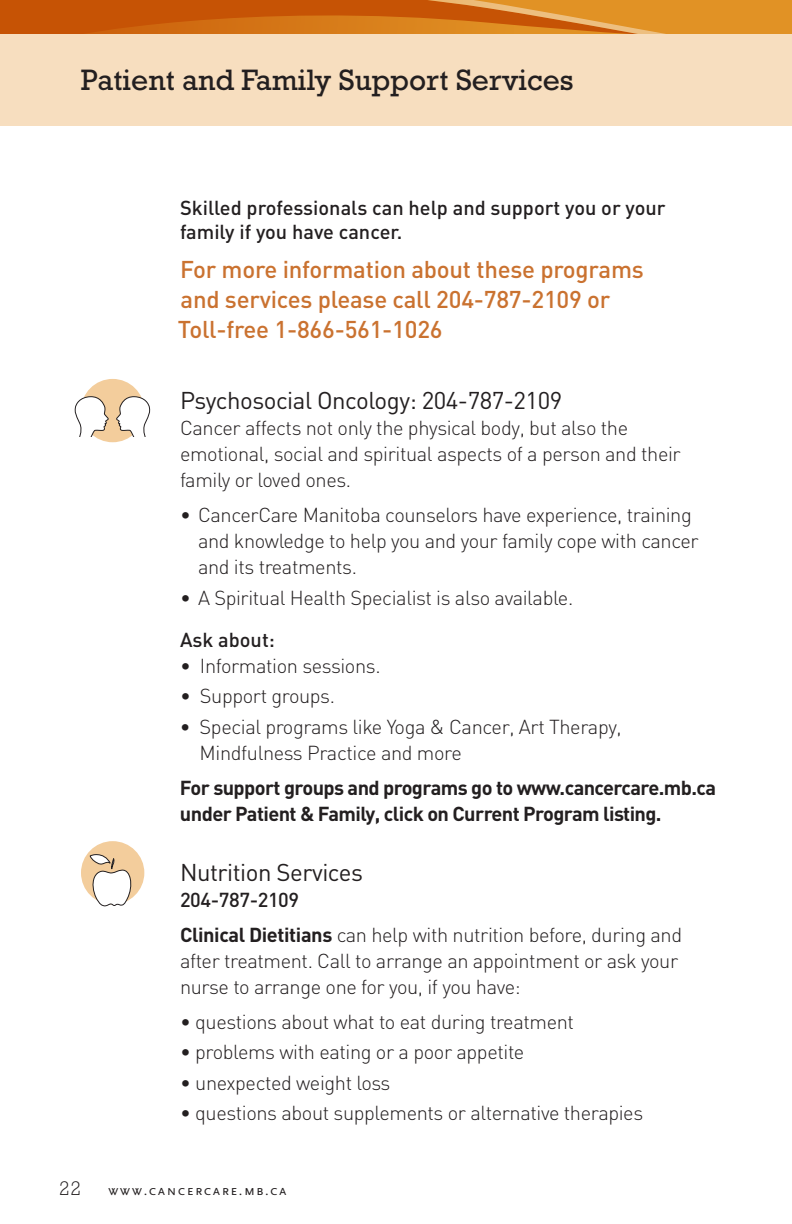
<style>
.page{position:relative;width:792px;height:1224px;background:#fff}
.page>*{position:absolute;margin:0;border:0;box-sizing:border-box;transform-origin:0 0}
.S_Page_Titles{font:30px "Rockwell Std";color:#231f20}
.Header_1{font:500 24px/30px "DIN";letter-spacing:-.01em;color:#ca7230}
.Subhead_2{font:24px "DIN";letter-spacing:-.02em;color:#231f20}
.body_copy{font:300 20px/26px "DIN";letter-spacing:-.02em;color:#231f20}
.body_copy-2{font:700 20px/26px "DIN";letter-spacing:-.03em;color:#231f20}
.Subhead_1{font:500 20px/24px "DIN";color:#231f20}
.Subhead_1-2{font:300 20px/26px "DIN";letter-spacing:-.02em;color:#231f20}
.Subhead_3{font:500 20px "DIN";letter-spacing:-.02em;color:#231f20}
.t1{font:300 20px "Rockwell Std";color:#231f20}
.t2{font:14.4px "Scala Sans Caps";letter-spacing:.1em;color:#231f20}
.s1{font-weight:500}
.s2{font-weight:700}
</style>
<div class="page">
<div style="left:0;top:33px;width:792px;height:93px;background:#f7debf"></div>
<svg style="left:0;top:0;width:792px;height:33px;background:#d37217"></svg>
<div style="left:81px;top:379px;width:63px;height:63px;background:#f3cd9c;border-radius:50%"></div>
<svg style="left:74px;top:396px;width:35px;height:46px"></svg>
<div style="left:74px;top:437px;width:18px;height:9px;background:#fff"></div>
<svg style="left:116px;top:396px;width:35px;height:46px"></svg>
<div style="left:130px;top:437px;width:18px;height:9px;background:#fff"></div>
<div style="left:81px;top:841px;width:63px;height:64px;background:#f3cd9c;border-radius:50%"></div>
<svg style="left:89px;top:854px;width:44px;height:53px"></svg>
<p class="S_Page_Titles" style="left:81px;top:62px;width:494px">Patient and Family Support Services</p>
<p class="Subhead_1" style="left:180px;top:195px;width:487px">Skilled professionals can help and support you or your family if you have cancer.</p>
<p class="Header_1" style="left:178px;top:253px;width:467px">For more information about these programs and services please call 204-787-2109 or<br>Toll-free 1-866-561-1026</p>
<p class="Subhead_2" style="left:180px;top:386px;width:384px">Psychosocial Oncology: 204-787-2109</p>
<p class="body_copy" style="left:180px;top:415px;width:502px">Cancer affects not only the physical body, but also the emotional, social and spiritual aspects of a person and their family or loved ones.</p>
<p class="body_copy" style="left:198px;top:502px;width:502px;text-indent:-18px">• CancerCare Manitoba counselors have experience, training and knowledge to help you and your family cope with cancer and its treatments.</p>
<p class="body_copy" style="left:180px;top:585px;width:395px">• A Spiritual Health Specialist is also available.</p>
<p class="Subhead_1" style="left:180px;top:627px;width:96px">Ask about:</p>
<p class="body_copy" style="left:180px;top:653px;width:202px">• Information sessions.</p>
<p class="body_copy" style="left:180px;top:683px;width:157px">• Support groups.</p>
<p class="Subhead_1-2" style="left:200px;top:714px;width:424px;text-indent:-20px"><span class="s1">•</span> Special programs like Yoga &amp; Cancer, Art Therapy,<br>Mindfulness Practice and more</p>
<p class="body_copy-2" style="left:180px;top:774px;width:538px">For support groups and programs go to www.cancercare.mb.ca under Patient &amp; Family, click on Current Program listing.</p>
<p class="Subhead_2" style="left:180px;top:857px;width:185px">Nutrition Services</p>
<p class="Subhead_3" style="left:180px;top:887px;width:121px">204-787-2109</p>
<p class="body_copy" style="left:180px;top:922px;width:504px"><span class="s2">Clinical Dietitians</span> can help with nutrition before, during and after treatment. Call to arrange an appointment or ask your nurse to arrange one for you, if you have:</p>
<p class="body_copy" style="left:180px;top:1009px;width:396px">• questions about what to eat during treatment</p>
<p class="body_copy" style="left:180px;top:1039px;width:346px">• problems with eating or a poor appetite</p>
<p class="body_copy" style="left:180px;top:1070px;width:212px">• unexpected weight loss</p>
<p class="body_copy" style="left:180px;top:1100px;width:465px">• questions about supplements or alternative therapies</p>
<p class="t1" style="left:59px;top:1177px;width:23px">22</p>
<p class="t2" style="left:108px;top:1182px;width:180px">www.cancercare.mb.ca</p>
</div>
